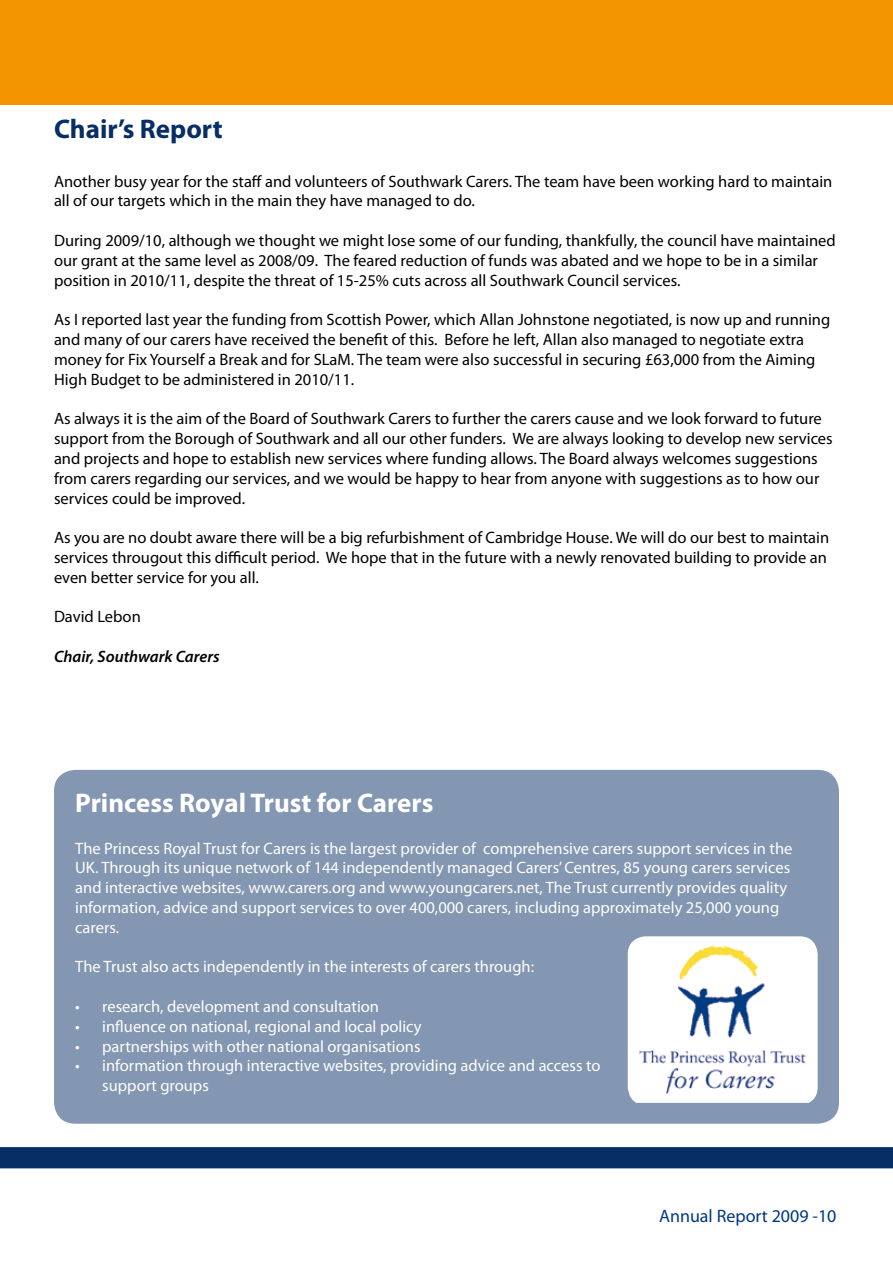
<style>
.page{position:relative;width:893px;height:1263px;background:#fff}
.page>*{position:absolute;margin:0;border:0;box-sizing:border-box;transform-origin:0 0}
.t1{font:700 27px "Myriad Pro";color:#fff}
.t2{font:700 27px "Myriad Pro";color:#072e65}
.t3{font:18px "Myriad Pro";color:#003882}
.t4{font:16.5px/19.8px "Myriad Pro";color:#000}
.t5{font:16.5px/19.8px "Myriad Pro";color:#fff}
.t6{font:italic 600 16.5px "Myriad Pro";color:#000}
</style>
<div class="page">
<div style="left:0;top:1147px;width:893px;height:21px;background:#072e65"></div>
<div style="left:0;top:0;width:893px;height:104px;background:#f29400"></div>
<div style="left:54px;top:770px;width:785px;height:354px;background:#8396b2;border-radius:21px"></div>
<img style="left:628px;top:936px;width:190px;height:167px">
<h1 class="t2" style="left:54px;top:112px;width:170px">Chair’s Report</h1>
<p class="t4" style="left:54px;top:171px;width:780px">Another busy year for the staff and volunteers of Southwark Carers. The team have been working hard to maintain all of our targets which in the main they have managed to do.</p>
<p class="t4" style="left:54px;top:230px;width:783px">During 2009/10, although we thought we might lose some of our funding, thankfully, the council have maintained our grant at the same level as 2008/09. The feared reduction of funds was abated and we hope to be in a similar position in 2010/11, despite the threat of 15-25% cuts across all Southwark Council services.</p>
<p class="t4" style="left:54px;top:310px;width:778px">As I reported last year the funding from Scottish Power, which Allan Johnstone negotiated, is now up and running and many of our carers have received the benefit of this. Before he left, Allan also managed to negotiate extra money for Fix Yourself a Break and for SLaM. The team were also successful in securing £63,000 from the Aiming High Budget to be administered in 2010/11.</p>
<p class="t4" style="left:54px;top:409px;width:780px">As always it is the aim of the Board of Southwark Carers to further the carers cause and we look forward to future support from the Borough of Southwark and all our other funders. We are always looking to develop new services and projects and hope to establish new services where funding allows. The Board always welcomes suggestions from carers regarding our services, and we would be happy to hear from anyone with suggestions as to how our services could be improved.</p>
<p class="t4" style="left:54px;top:527px;width:777px">As you are no doubt aware there will be a big refurbishment of Cambridge House. We will do our best to maintain services througout this difficult period. We hope that in the future with a newly renovated building to provide an even better service for you all.</p>
<p class="t4" style="left:54px;top:607px;width:88px">David Lebon</p>
<p class="t6" style="left:54px;top:646px;width:167px">Chair, Southwark Carers</p>
<h1 class="t1" style="left:75px;top:785px;width:360px">Princess Royal Trust for Carers</h1>
<p class="t5" style="left:75px;top:838px;width:719px">The Princess Royal Trust for Carers is the largest provider of comprehensive carers support services in the UK. Through its unique network of 144 independently managed Carers’ Centres, 85 young carers services and interactive websites, www.carers.org and www.youngcarers.net, The Trust currently provides quality information, advice and support services to over 400,000 carers, including approximately 25,000 young carers.</p>
<p class="t5" style="left:75px;top:957px;width:460px">The Trust also acts independently in the interests of carers through:</p>
<p class="t5" style="left:75px;top:996px;width:305px">• research, development and consultation</p>
<p class="t5" style="left:75px;top:1016px;width:348px">• influence on national, regional and local policy</p>
<p class="t5" style="left:75px;top:1036px;width:347px">• partnerships with other national organisations</p>
<p class="t5" style="left:102px;top:1056px;width:500px;text-indent:-27px">• information through interactive websites, providing advice and access to support groups</p>
<p class="t3" style="left:659px;top:1205px;width:179px">Annual Report 2009 -10</p>
</div>
